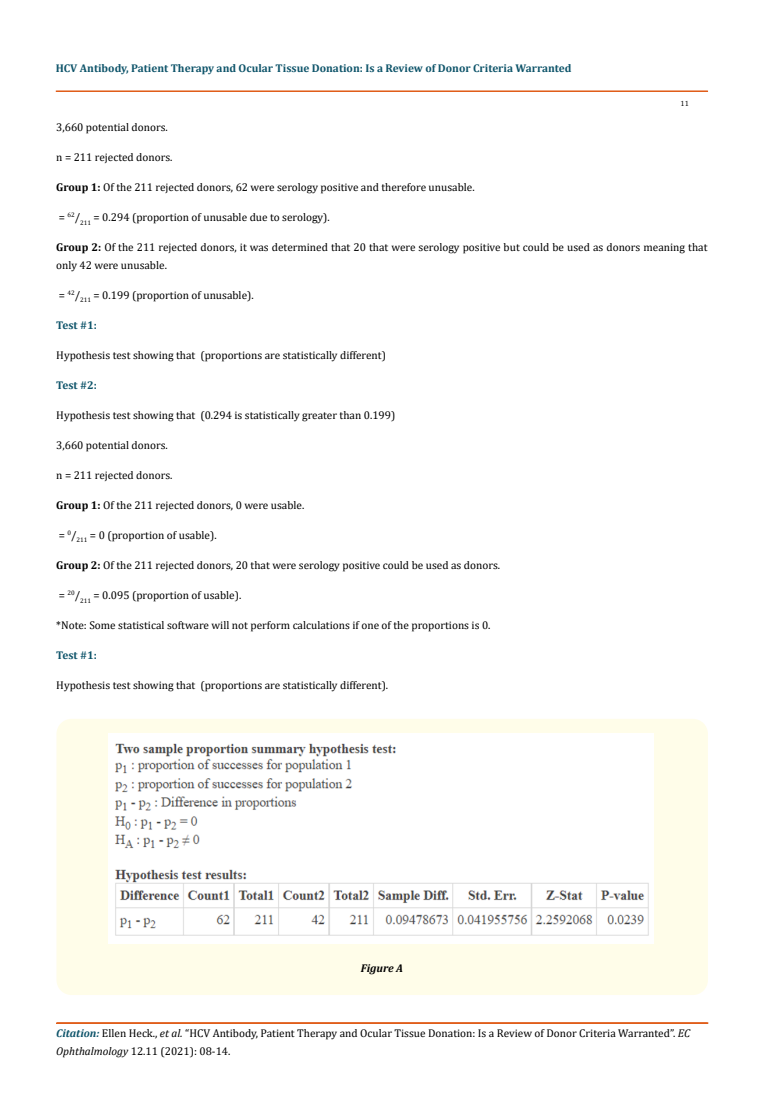
<style>
.page{position:relative;width:764px;height:1112px;background:#fff}
.page>*{position:absolute;margin:0;border:0;box-sizing:border-box;transform-origin:0 0}
.t1{font:11.25px/17.5px "Cambria";color:#000}
.t2{font:700 11.25px "Cambria";color:#0e546a}
.t3{font:italic 700 11.25px "Cambria";color:#000}
.t4{font:7.5px "Cambria";color:#000}
.s1{font-weight:700}
.s2{font-weight:700;font-style:italic;color:#0e546a}
.s3{font-style:italic}
</style>
<div class="page">
<div style="left:56px;top:91px;width:651px;height:1px;border:1px solid #e05d1a"></div>
<div style="left:56px;top:1022px;width:652px;height:1px;border:1px solid #e05d1a"></div>
<div style="left:56px;top:718px;width:652px;height:276px;background:#fffde9;border-radius:15px"></div>
<img style="left:108px;top:733px;width:546px;height:210px">
<p class="t2" style="left:56px;top:60px;width:517px">HCV Antibody, Patient Therapy and Ocular Tissue Donation: Is a Review of Donor Criteria Warranted</p>
<p class="t4" style="left:680px;top:98px;width:10px">11</p>
<p class="t1" style="left:56px;top:118px;width:113px">3,660 potential donors.</p>
<p class="t1" style="left:56px;top:148px;width:118px">n = 211 rejected donors.</p>
<p class="t1" style="left:56px;top:178px;width:420px"><span class="s1">Group 1:</span> Of the 211 rejected donors, 62 were serology positive and therefore unusable.</p>
<p class="t1" style="left:59px;top:208px;width:273px">= <sup>62</sup>/<sub>211</sub> = 0.294 (proportion of unusable due to serology).</p>
<p class="t1" style="left:56px;top:238px;width:653px"><span class="s1">Group 2:</span> Of the 211 rejected donors, it was determined that 20 that were serology positive but could be used as donors meaning that only 42 were unusable.</p>
<p class="t1" style="left:59px;top:286px;width:196px">= <sup>42</sup>/<sub>211</sub> = 0.199 (proportion of unusable).</p>
<p class="t2" style="left:56px;top:317px;width:42px">Test #1:</p>
<p class="t1" style="left:56px;top:346px;width:331px">Hypothesis test showing that (proportions are statistically different)</p>
<p class="t2" style="left:56px;top:377px;width:42px">Test #2:</p>
<p class="t1" style="left:56px;top:406px;width:340px">Hypothesis test showing that (0.294 is statistically greater than 0.199)</p>
<p class="t1" style="left:56px;top:436px;width:113px">3,660 potential donors.</p>
<p class="t1" style="left:56px;top:466px;width:118px">n = 211 rejected donors.</p>
<p class="t1" style="left:56px;top:496px;width:250px"><span class="s1">Group 1:</span> Of the 211 rejected donors, 0 were usable.</p>
<p class="t1" style="left:59px;top:526px;width:159px">= <sup>0</sup>/<sub>211</sub> = 0 (proportion of usable).</p>
<p class="t1" style="left:56px;top:556px;width:445px"><span class="s1">Group 2:</span> Of the 211 rejected donors, 20 that were serology positive could be used as donors.</p>
<p class="t1" style="left:59px;top:586px;width:184px">= <sup>20</sup>/<sub>211</sub> = 0.095 (proportion of usable).</p>
<p class="t1" style="left:56px;top:616px;width:436px">*Note: Some statistical software will not perform calculations if one of the proportions is 0.</p>
<p class="t2" style="left:56px;top:647px;width:42px">Test #1:</p>
<p class="t1" style="left:56px;top:676px;width:333px">Hypothesis test showing that (proportions are statistically different).</p>
<p class="t3" style="left:361px;top:959px;width:44px">Figure A</p>
<p class="t1" style="left:56px;top:1024px;width:635px"><span class="s2">Citation:</span> Ellen Heck., <span class="s3">et al.</span> “HCV Antibody, Patient Therapy and Ocular Tissue Donation: Is a Review of Donor Criteria Warranted”. <span class="s3">EC<br>Ophthalmology</span> 12.11 (2021): 08-14.</p>
</div>
